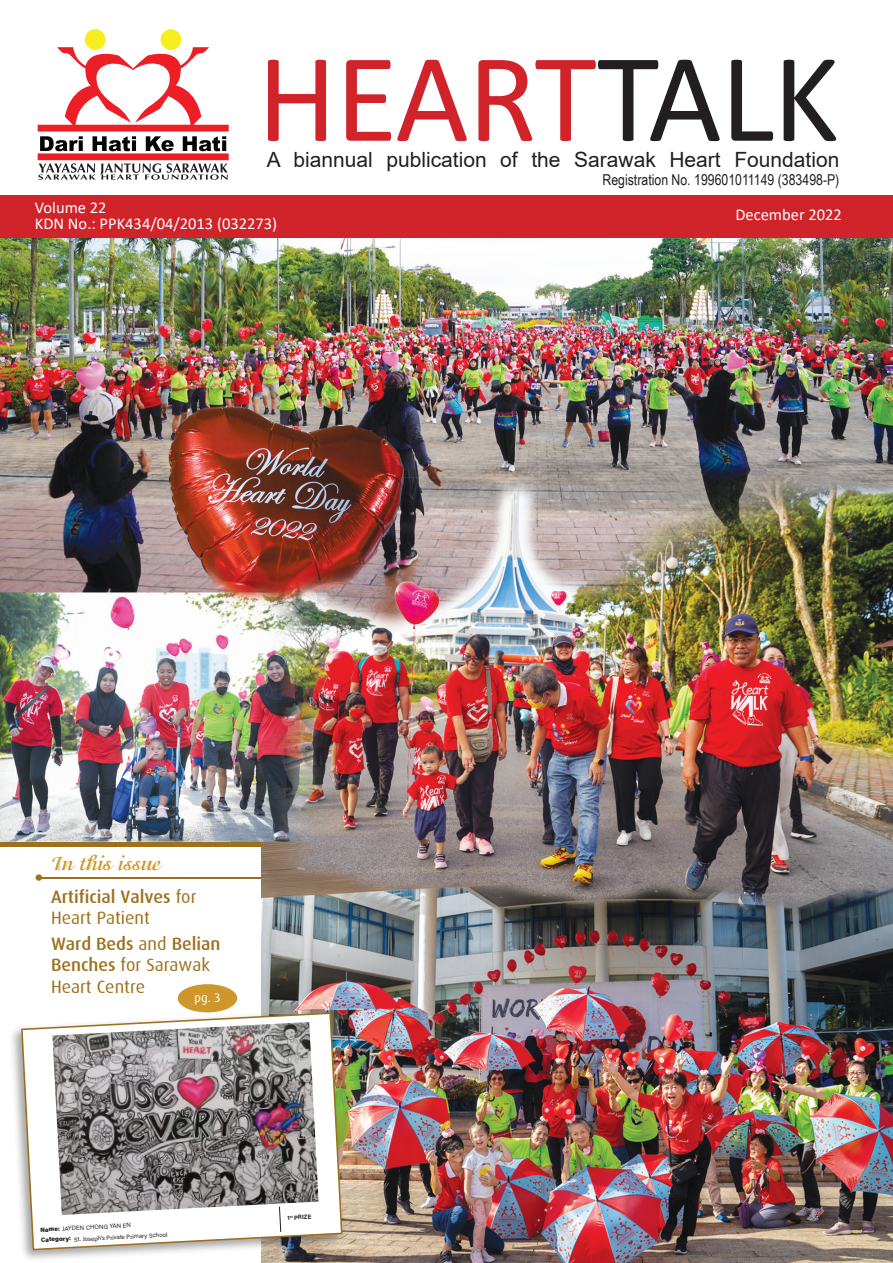
<style>
.page{position:relative;width:893px;height:1263px;background:#fff}
.page>*{position:absolute;margin:0;border:0;box-sizing:border-box;transform-origin:0 0}
.t1{font:127.65px "Calibri";letter-spacing:-.01em;color:#d1232a}
.t2{font:21px "Arial";color:#231f20}
.t3{font:700 21px "Isadora LT";color:#cf962b}
.t4{font:18px/21.6px "Dax";color:#9d701d}
.t5{font:500 18px/21.6px "Dax";color:#9d701d}
.t6{font:700 18px "VAG Rounded Black S Si";color:#9d701d}
.t7{font:16.5px/16.5px "Calibri";color:#fff}
.t8{font:15px "Arial Narrow";color:#231f20}
.t9{font:12.45px "Dax";color:#fff}
.t10{font:6.15px/10.1px "Acumin Pro";color:#231f20}
.t11{font:700 6.15px "Acumin Pro";color:#231f20}
.s1{color:#231f20}
.s2{font-weight:400}
.s3{font-weight:500}
.s4{font-weight:900}
</style>
<div class="page">
<img style="left:0;top:238px;width:893px;height:1025px">
<div style="left:0;top:842px;width:261px;height:421px;background:#fff"></div>
<hr style="left:0;top:842px;width:261px;height:4px;background:#9d701d">
<hr style="left:38px;top:877px;width:223px;height:2px;background:#9d701d">
<div style="left:0;top:196px;width:893px;height:42px;background:#d1232a"></div>
<div style="left:85px;top:29px;width:21px;height:21px;background:#f7ee21;border-radius:50%"></div>
<div style="left:160px;top:29px;width:21px;height:21px;background:#f7ee21;border-radius:50%"></div>
<svg style="left:38px;top:47px;width:191px;height:133px"></svg>
<div style="left:178px;top:984px;width:59px;height:28px;background:#cf962b;border-radius:50%"></div>
<div style="left:9px;top:1009px;width:337px;height:253px;background:#231f20;opacity:.41"></div>
<svg style="left:20px;top:1011px;width:323px;height:240px"></svg>
<h1 class="t1" style="left:257px;top:10px;width:583px">HEART<span class="s1">TALK</span></h1>
<h2 class="t2" style="left:267px;top:145px;width:574px">A biannual publication of the Sarawak Heart Foundation</h2>
<h3 class="t8" style="left:602px;top:169px;width:238px">Registration No. 199601011149 (383498-P)</h3>
<h3 class="t7" style="left:35px;top:199px;width:244px">Volume 22<br>KDN No.: PPK434/04/2013 (032273)</h3>
<h3 class="t7" style="left:735px;top:206px;width:108px">December 2022</h3>
<h3 class="t6" style="left:35px;top:867px;width:10px">•</h3>
<h2 class="t3" style="left:51px;top:851px;width:111px">In this issue</h2>
<h3 class="t5" style="left:51px;top:886px;width:147px">Artificial Valves <span class="s2">for<br>Heart Patient</span></h3>
<h3 class="t4" style="left:51px;top:933px;width:171px"><span class="s3">Ward Beds</span> and <span class="s3">Belian<br>Benches</span> for Sarawak<br>Heart Centre</h3>
<h3 class="t9" style="left:195px;top:990px;width:28px">pg. 3</h3>
<p class="t10" style="left:40px;top:1224px;width:92px;rotate:-3deg"><span class="s4">Name:</span> JAYDEN CHONG YAN EN<br><span class="s4">Category:</span></p>
<p class="t10" style="left:74px;top:1234px;width:95px;rotate:-3deg">St. Joseph’s Private Primary School</p>
<p class="t11" style="left:287px;top:1213px;width:25px;rotate:-3deg">1<sup>st</sup> PRIZE</p>
</div>
